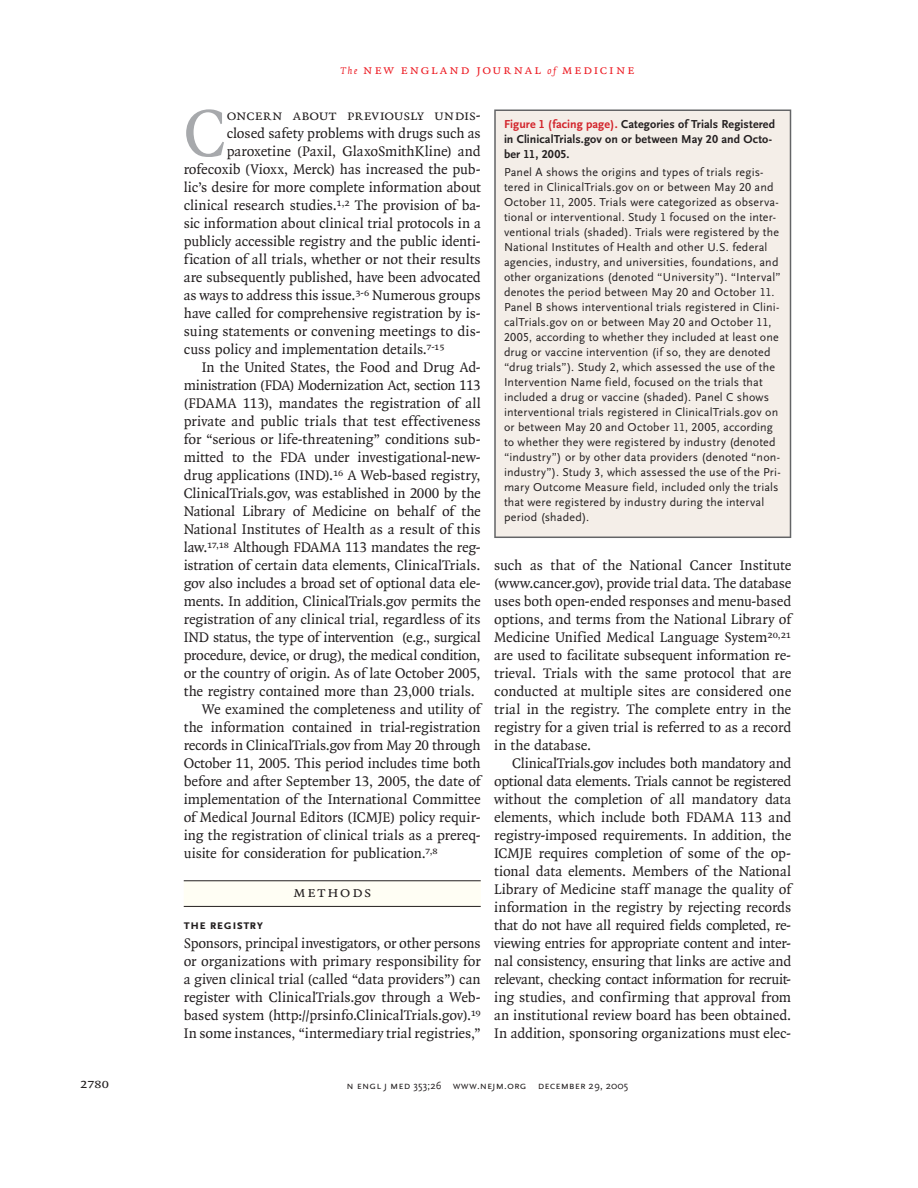
<style>
.page{position:relative;width:918px;height:1188px;background:#fff}
.page>*{position:absolute;margin:0;border:0;box-sizing:border-box;transform-origin:0 0}
.t1{font:71.1px "OTNEJM Quadraat";color:#a7a9ac}
.t2{font:15.75px "OTNEJM Quadraat Cap";letter-spacing:.1em;color:#231f20}
.t3{font:15px/18px "OTNEJM Quadraat";letter-spacing:-.005em;color:#231f20;text-align:justify}
.t4{font:15px "OTNEJM Quadraat";letter-spacing:-.025em;color:#231f20}
.t5{font:15px "OTNEJM Quadraat Cap";letter-spacing:-.025em;color:#231f20}
.t6{font:14.25px "OTNEJM Quadraat Cap";color:#231f20}
.t7{font:13.5px "OTNEJM Quadraat Cap";letter-spacing:.11em;color:#ed1c24}
.t8{font:700 13.5px "OTNEJM Scala Sans LF Cap";letter-spacing:.02em;color:#231f20}
.t9{font:12px/15px "OTNEJM Scala Sans LF";letter-spacing:.015em;color:#231f20}
.t10{font:700 12px/15px "OTNEJM Scala Sans LF";letter-spacing:.005em;color:#231f20}
.t11{font:10.8px "OTNEJM Scala Sans LF Cap";letter-spacing:.01em;color:#231f20}
.s1{font-family:"OTNEJM Quadraat";font-style:italic;font-size:10.5px}
.s2{font-family:"NEJM Scala Sans LF";color:#d2232a}
.s3{font-family:"OTNEJM Scala Sans OSF"}
</style>
<div class="page">
<div style="left:184px;top:880px;width:297px;height:28px;background:#fffef4"></div>
<hr style="left:184px;top:880px;width:297px;height:1px;background:#231f20">
<hr style="left:184px;top:906px;width:297px;height:1px;background:#231f20">
<div style="left:495px;top:110px;width:295px;height:427px;background:#f4eee8"></div>
<hr style="left:494px;top:537px;width:297px;height:1px;background:#636466">
<hr style="left:494px;top:110px;width:297px;height:1px;background:#636466">
<hr style="left:494px;top:111px;width:2px;height:426px;background:#636466">
<hr style="left:790px;top:111px;width:1px;height:426px;background:#636466">
<p class="t7" style="left:341px;top:62px;width:295px"><span class="s1">The</span> new england journal <span class="s1">of</span> medicine</p>
<h1 class="t1" style="left:184px;top:105px;width:45px">C</h1>
<p class="t5" style="left:227px;top:106px;width:256px">oncern about previously undis-</p>
<p class="t3" style="left:227px;top:125px;width:256px">closed safety problems with drugs such as</p>
<p class="t3" style="left:227px;top:143px;width:256px">paroxetine (Paxil, GlaxoSmithKline) and</p>
<p class="t3" style="left:184px;top:161px;width:298px">rofecoxib (Vioxx, Merck) has increased the pub-</p>
<p class="t3" style="left:184px;top:179px;width:299px">lic’s desire for more complete information about</p>
<p class="t3" style="left:184px;top:197px;width:298px">clinical research studies.<sup>1,2</sup> The provision of ba-</p>
<p class="t3" style="left:184px;top:215px;width:298px">sic information about clinical trial protocols in a</p>
<p class="t3" style="left:184px;top:233px;width:298px">publicly accessible registry and the public identi-</p>
<p class="t3" style="left:184px;top:251px;width:298px">fication of all trials, whether or not their results</p>
<p class="t3" style="left:184px;top:269px;width:298px">are subsequently published, have been advocated</p>
<p class="t3" style="left:184px;top:287px;width:299px">as ways to address this issue.<sup>3-6</sup> Numerous groups</p>
<p class="t3" style="left:184px;top:305px;width:299px">have called for comprehensive registration by is-</p>
<p class="t3" style="left:184px;top:323px;width:299px">suing statements or convening meetings to dis-</p>
<p class="t3" style="left:184px;top:341px;width:262px">cuss policy and implementation details.<sup>7-15</sup></p>
<p class="t3" style="left:202px;top:359px;width:280px">In the United States, the Food and Drug Ad-</p>
<p class="t4" style="left:184px;top:379px;width:298px">ministration (FDA) Modernization Act, section 113</p>
<p class="t3" style="left:184px;top:395px;width:298px">(FDAMA 113), mandates the registration of all</p>
<p class="t3" style="left:184px;top:413px;width:299px">private and public trials that test effectiveness</p>
<p class="t3" style="left:184px;top:431px;width:298px">for “serious or life-threatening” conditions sub-</p>
<p class="t3" style="left:184px;top:449px;width:298px">mitted to the FDA under investigational-new-</p>
<p class="t3" style="left:184px;top:467px;width:298px">drug applications (IND).<sup>16</sup> A Web-based registry,</p>
<p class="t3" style="left:184px;top:485px;width:298px">ClinicalTrials.gov, was established in 2000 by the</p>
<p class="t3" style="left:184px;top:503px;width:298px">National Library of Medicine on behalf of the</p>
<p class="t3" style="left:184px;top:521px;width:298px">National Institutes of Health as a result of this</p>
<p class="t3" style="left:184px;top:539px;width:298px">law.<sup>17,18</sup> Although FDAMA 113 mandates the reg-</p>
<p class="t3" style="left:184px;top:557px;width:298px">istration of certain data elements, ClinicalTrials.</p>
<p class="t3" style="left:184px;top:575px;width:298px">gov also includes a broad set of optional data ele-</p>
<p class="t3" style="left:184px;top:593px;width:298px">ments. In addition, ClinicalTrials.gov permits the</p>
<p class="t3" style="left:184px;top:611px;width:298px">registration of any clinical trial, regardless of its</p>
<p class="t3" style="left:184px;top:629px;width:298px">IND status, the type of intervention (e.g., surgical</p>
<p class="t3" style="left:184px;top:647px;width:299px">procedure, device, or drug), the medical condition,</p>
<p class="t3" style="left:184px;top:665px;width:298px">or the country of origin. As of late October 2005,</p>
<p class="t3" style="left:184px;top:683px;width:293px">the registry contained more than 23,000 trials.</p>
<p class="t3" style="left:202px;top:701px;width:280px">We examined the completeness and utility of</p>
<p class="t3" style="left:184px;top:719px;width:298px">the information contained in trial-registration</p>
<p class="t3" style="left:184px;top:737px;width:298px">records in ClinicalTrials.gov from May 20 through</p>
<p class="t3" style="left:184px;top:755px;width:299px">October 11, 2005. This period includes time both</p>
<p class="t3" style="left:184px;top:773px;width:298px">before and after September 13, 2005, the date of</p>
<p class="t3" style="left:184px;top:791px;width:298px">implementation of the International Committee</p>
<p class="t3" style="left:184px;top:809px;width:298px">of Medical Journal Editors (ICMJE) policy requir-</p>
<p class="t3" style="left:184px;top:827px;width:299px">ing the registration of clinical trials as a prereq-</p>
<p class="t3" style="left:184px;top:845px;width:256px">uisite for consideration for publication.<sup>7,8</sup></p>
<p class="t2" style="left:293px;top:882px;width:80px">methods</p>
<p class="t8" style="left:184px;top:916px;width:81px">the registry</p>
<p class="t3" style="left:184px;top:935px;width:299px">Sponsors, principal investigators, or other persons or organizations with primary responsibility for a given clinical trial (called “data providers”) can register with ClinicalTrials.gov through a Web&shy;based system (http://prsinfo.ClinicalTrials.gov).<sup>19<br></sup>In some instances, “intermediary trial registries,”</p>
<p class="t10" style="left:504px;top:117px;width:273px"><span class="s2">Figure 1 (facing page).</span> Categories of Trials Registered in ClinicalTrials.gov on or between May 20 and Octo&shy;ber 11, 2005.</p>
<p class="t9" style="left:504px;top:165px;width:278px">Panel A shows the origins and types of trials regis&shy;tered in ClinicalTrials.gov on or between May 20 and October 11, 2005. Trials were categorized as observa&shy;tional or interventional. Study 1 focused on the inter&shy;ventional trials (shaded). Trials were registered by the National Institutes of Health and other U.S. federal agencies, industry, and universities, foundations, and other organizations (denoted “University”). “Interval” denotes the period between May 20 and October 11.<br>Panel B shows interventional trials registered in Clini&shy;calTrials.gov on or between May 20 and October 11, 2005, according to whether they included at least one drug or vaccine intervention (if so, they are denoted “drug trials”). Study 2, which assessed the use of the Intervention Name field, focused on the trials that included a drug or vaccine (shaded). Panel C shows interventional trials registered in ClinicalTrials.gov on or between May 20 and October 11, 2005, according to whether they were registered by industry (denoted “industry”) or by other data providers (denoted “non&shy;industry”). Study 3, which assessed the use of the Pri&shy;mary Outcome Measure field, included only the trials that were registered by industry during the interval period (shaded).</p>
<p class="t3" style="left:494px;top:558px;width:299px">such as that of the National Cancer Institute (www.cancer.gov), provide trial data. The database uses both open-ended responses and menu-based options, and terms from the National Library of Medicine Unified Medical Language System<sup>20,21 </sup>are used to facilitate subsequent information re&shy;trieval. Trials with the same protocol that are conducted at multiple sites are considered one trial in the registry. The complete entry in the registry for a given trial is referred to as a record in the database.</p>
<p class="t3" style="left:494px;top:756px;width:299px;text-indent:18px">ClinicalTrials.gov includes both mandatory and optional data elements. Trials cannot be registered without the completion of all mandatory data elements, which include both FDAMA 113 and registry-imposed requirements. In addition, the ICMJE requires completion of some of the op&shy;tional data elements. Members of the National Library of Medicine staff manage the quality of information in the registry by rejecting records that do not have all required fields completed, re&shy;viewing entries for appropriate content and inter&shy;nal consistency, ensuring that links are active and relevant, checking contact information for recruit&shy;ing studies, and confirming that approval from an institutional review board has been obtained.<br>In addition, sponsoring organizations must elec-</p>
<p class="t6" style="left:80px;top:1075px;width:30px">2780</p>
<p class="t11" style="left:347px;top:1079px;width:283px">n engl j med <span class="s3">353;26</span> www.nejm.org december <span class="s3">29, 2005</span></p>
</div>
